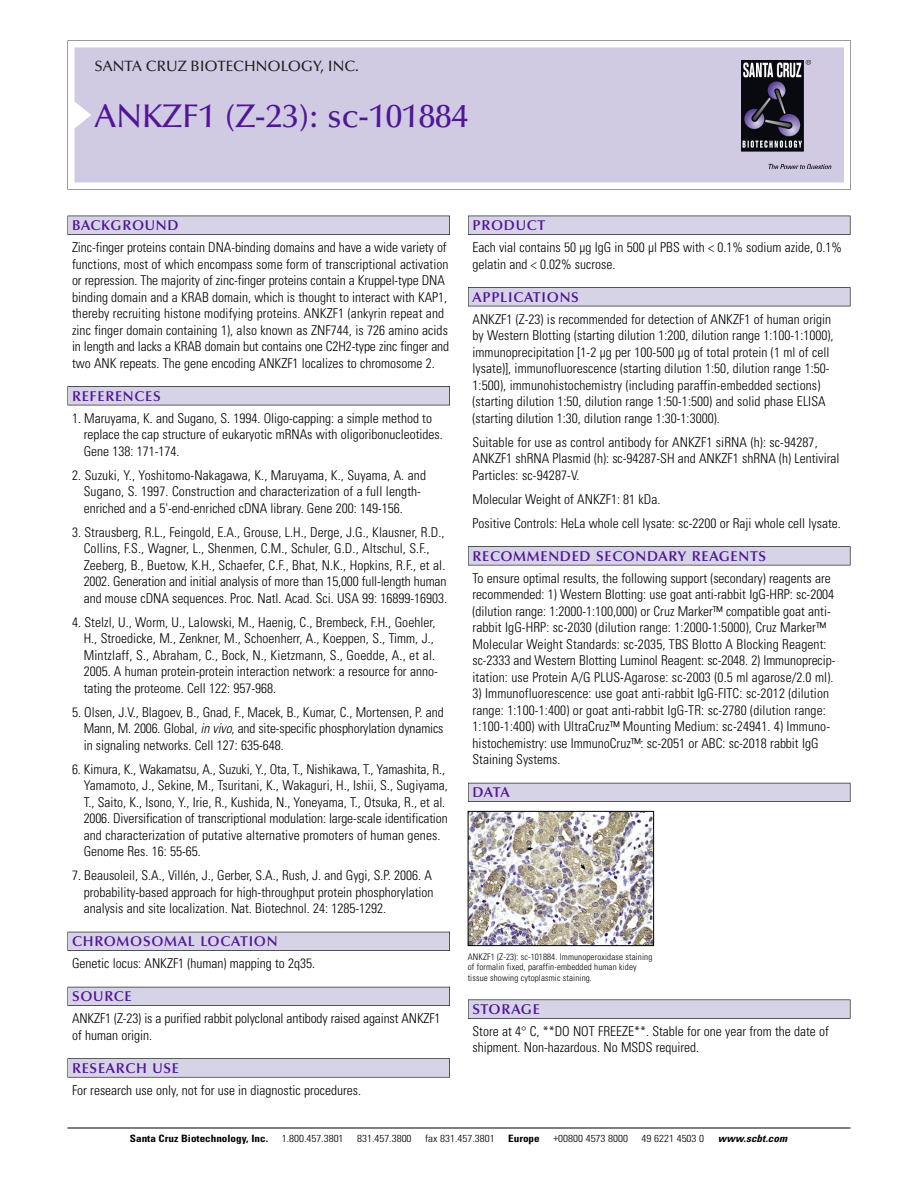
<style>
.page{position:relative;width:918px;height:1188px;background:#fff}
.page>*{position:absolute;margin:0;border:0;box-sizing:border-box;transform-origin:0 0}
.t1{font:500 33px "Optima";color:#511695}
.t2{font:500 15px "Optima";color:#231f20}
.t3{font:600 14.25px "Optima";letter-spacing:.05em;color:#511695}
.t4{font:300 condensed 13.5px/16.5px "Univers";color:#000}
.t5{font:300 condensed 10.2px "Univers";color:#000;scale:1.1 1}
.t6{font:700 condensed 10.2px "Univers";color:#000;scale:1.1 1}
.t7{font:italic 700 condensed 10.2px "Univers";letter-spacing:.005em;color:#000;scale:1.1 1}
.t8{font:300 condensed 9px/10.5px "Univers";letter-spacing:.015em;color:#000}
.s1{font-style:italic}
</style>
<div class="page">
<svg style="left:68px;top:40px;width:783px;height:149px"></svg>
<div style="left:74px;top:47px;width:770px;height:135px;background:#d1cae3"></div>
<img style="left:741px;top:60px;width:90px;height:108px">
<div style="left:68px;top:216px;width:382px;height:19px;background:#525155"></div>
<div style="left:68px;top:216px;width:381px;height:18px;background:#d7d3e7"></div>
<div style="left:68px;top:386px;width:382px;height:19px;background:#525155"></div>
<div style="left:68px;top:387px;width:381px;height:18px;background:#d7d3e7"></div>
<div style="left:68px;top:932px;width:382px;height:19px;background:#525158"></div>
<div style="left:68px;top:932px;width:381px;height:18px;background:#d7d3e7"></div>
<div style="left:68px;top:987px;width:382px;height:19px;background:#54535a"></div>
<div style="left:68px;top:987px;width:381px;height:18px;background:#d7d3e7"></div>
<svg style="left:68px;top:1058px;width:382px;height:20px"></svg>
<div style="left:68px;top:1059px;width:381px;height:18px;background:#d7d3e7"></div>
<div style="left:468px;top:216px;width:382px;height:19px;background:#525155"></div>
<div style="left:468px;top:216px;width:382px;height:18px;background:#d7d3e7"></div>
<div style="left:468px;top:287px;width:382px;height:19px;background:#525155"></div>
<div style="left:468px;top:288px;width:382px;height:18px;background:#d7d3e7"></div>
<div style="left:468px;top:546px;width:382px;height:19px;background:#545357"></div>
<div style="left:468px;top:547px;width:382px;height:18px;background:#d7d3e7"></div>
<div style="left:468px;top:783px;width:382px;height:19px;background:#54535a"></div>
<div style="left:468px;top:783px;width:382px;height:18px;background:#d7d3e7"></div>
<div style="left:468px;top:1000px;width:382px;height:19px;background:#575759"></div>
<div style="left:468px;top:1000px;width:382px;height:18px;background:#d7d3e7"></div>
<hr style="left:68px;top:1128px;width:782px;height:1px;background:#000">
<img style="left:470px;top:813px;width:182px;height:131px">
<div style="left:468px;top:811px;width:186px;height:135px;border:1px solid #000"></div>
<p class="t2" style="left:94px;top:61px;width:266px">SANTA CRUZ BIOTECHNOLOGY, INC.</p>
<h1 class="t1" style="left:94px;top:103px;width:375px">ANKZF1 (Z-23): sc-101884</h1>
<p class="t3" style="left:72px;top:219px;width:108px">BACKGROUND</p>
<p class="t4" style="left:72px;top:240px;width:379px">Zinc-finger proteins contain DNA-binding domains and have a wide variety of functions, most of which encompass some form of transcriptional activation or repression. The majority of zinc-finger proteins contain a Kruppel-type DNA binding domain and a KRAB domain, which is thought to interact with KAP1, thereby recruiting histone modifying proteins. ANKZF1 (ankyrin repeat and zinc finger domain containing 1), also known as ZNF744, is 726 amino acids in length and lacks a KRAB domain but contains one C2H2-type zinc finger and two ANK repeats. The gene encoding ANKZF1 localizes to chromosome 2.</p>
<p class="t3" style="left:72px;top:390px;width:90px">REFERENCES</p>
<p class="t4" style="left:84px;top:411px;width:361px;text-indent:-12px">1. Maruyama, K. and Sugano, S. 1994. Oligo-capping: a simple method to replace the cap structure of eukaryotic mRNAs with oligoribonucleotides.<br>Gene 138: 171-174.</p>
<p class="t4" style="left:84px;top:468px;width:344px;text-indent:-12px">2. Suzuki, Y., Yoshitomo-Nakagawa, K., Maruyama, K., Suyama, A. and<br>Sugano, S. 1997. Construction and characterization of a full length&shy;enriched and a 5'-end-enriched cDNA library. Gene 200: 149-156.</p>
<p class="t4" style="left:84px;top:525px;width:365px;text-indent:-12px">3. Strausberg, R.L., Feingold, E.A., Grouse, L.H., Derge, J.G., Klausner, R.D., Collins, F.S., Wagner, L., Shenmen, C.M., Schuler, G.D., Altschul, S.F., Zeeberg, B., Buetow, K.H., Schaefer, C.F., Bhat, N.K., Hopkins, R.F., et al.<br>2002. Generation and initial analysis of more than 15,000 full-length human and mouse cDNA sequences. Proc. Natl. Acad. Sci. USA 99: 16899-16903.</p>
<p class="t4" style="left:84px;top:615px;width:356px;text-indent:-12px">4. Stelzl, U., Worm, U., Lalowski, M., Haenig, C., Brembeck, F.H., Goehler, H., Stroedicke, M., Zenkner, M., Schoenherr, A., Koeppen, S., Timm, J., Mintzlaff, S., Abraham, C., Bock, N., Kietzmann, S., Goedde, A., et al.<br>2005. A human protein-protein interaction network: a resource for anno&shy;tating the proteome. Cell 122: 957-968.</p>
<p class="t4" style="left:84px;top:705px;width:362px;text-align:justify;text-indent:-12px">5. Olsen, J.V., Blagoev, B., Gnad, F., Macek, B., Kumar, C., Mortensen, P. and Mann, M. 2006. Global, <span class="s1">in vivo</span>, and site-specific phosphorylation dynamics in signaling networks. Cell 127: 635-648.</p>
<p class="t4" style="left:84px;top:762px;width:366px;text-indent:-12px">6. Kimura, K., Wakamatsu, A., Suzuki, Y., Ota, T., Nishikawa, T., Yamashita, R., Yamamoto, J., Sekine, M., Tsuritani, K., Wakaguri, H., Ishii, S., Sugiyama, T., Saito, K., Isono, Y., Irie, R., Kushida, N., Yoneyama, T., Otsuka, R., et al.<br>2006. Diversification of transcriptional modulation: large-scale identification and characterization of putative alternative promoters of human genes.<br>Genome Res. 16: 55-65.</p>
<p class="t4" style="left:84px;top:868px;width:351px;text-align:justify;text-indent:-12px">7. Beausoleil, S.A., Villén, J., Gerber, S.A., Rush, J. and Gygi, S.P. 2006. A probability-based approach for high-throughput protein phosphorylation analysis and site localization. Nat. Biotechnol. 24: 1285-1292.</p>
<p class="t3" style="left:72px;top:936px;width:207px">CHROMOSOMAL LOCATION</p>
<p class="t4" style="left:72px;top:956px;width:245px">Genetic locus: ANKZF1 (human) mapping to 2q35.</p>
<p class="t3" style="left:72px;top:991px;width:61px">SOURCE</p>
<p class="t4" style="left:72px;top:1011px;width:370px">ANKZF1 (Z-23) is a purified rabbit polyclonal antibody raised against ANKZF1 of human origin.</p>
<p class="t3" style="left:72px;top:1062px;width:109px">RESEARCH USE</p>
<p class="t4" style="left:72px;top:1083px;width:290px">For research use only, not for use in diagnostic procedures.</p>
<p class="t3" style="left:473px;top:219px;width:74px">PRODUCT</p>
<p class="t4" style="left:473px;top:240px;width:371px">Each vial contains 50 µg IgG in 500 µl PBS with &lt; 0.1% sodium azide, 0.1% gelatin and &lt; 0.02% sucrose.</p>
<p class="t3" style="left:473px;top:291px;width:108px">APPLICATIONS</p>
<p class="t4" style="left:473px;top:312px;width:362px">ANKZF1 (Z-23) is recommended for detection of ANKZF1 of human origin by Western Blotting (starting dilution 1:200, dilution range 1:100-1:1000), immunoprecipitation [1-2 µg per 100-500 µg of total protein (1 ml of cell lysate)], immunofluorescence (starting dilution 1:50, dilution range 1:50- 1:500), immunohistochemistry (including paraffin-embedded sections) (starting dilution 1:50, dilution range 1:50-1:500) and solid phase ELISA (starting dilution 1:30, dilution range 1:30-1:3000).</p>
<p class="t4" style="left:473px;top:435px;width:368px">Suitable for use as control antibody for ANKZF1 siRNA (h): sc-94287,<br>ANKZF1 shRNA Plasmid (h): sc-94287-SH and ANKZF1 shRNA (h) Lentiviral<br>Particles: sc-94287-V.</p>
<p class="t4" style="left:473px;top:488px;width:370px;line-height:24px">Molecular Weight of ANKZF1: 81 kDa.<br>Positive Controls: HeLa whole cell lysate: sc-2200 or Raji whole cell lysate.</p>
<p class="t3" style="left:473px;top:550px;width:295px">RECOMMENDED SECONDARY REAGENTS</p>
<p class="t4" style="left:473px;top:571px;width:364px">To ensure optimal results, the following support (secondary) reagents are recommended: 1) Western Blotting: use goat anti-rabbit IgG-HRP: sc-2004 (dilution range: 1:2000-1:100,000) or Cruz Marker™ compatible goat anti&shy;rabbit IgG-HRP: sc-2030 (dilution range: 1:2000-1:5000), Cruz Marker™ Molecular Weight Standards: sc-2035, TBS Blotto A Blocking Reagent: sc-2333 and Western Blotting Luminol Reagent: sc-2048. 2) Immunoprecip&shy;itation: use Protein A/G PLUS-Agarose: sc-2003 (0.5 ml agarose/2.0 ml).</p>
<p class="t4" style="left:473px;top:686px;width:359px">3) Immunofluorescence: use goat anti-rabbit IgG-FITC: sc-2012 (dilution range: 1:100-1:400) or goat anti-rabbit IgG-TR: sc-2780 (dilution range:<br>1:100-1:400) with UltraCruz™ Mounting Medium: sc-24941. 4) Immuno&shy;histochemistry: use ImmunoCruz™: sc-2051 or ABC: sc-2018 rabbit IgG Staining Systems.</p>
<p class="t3" style="left:473px;top:787px;width:39px">DATA</p>
<p class="t8" style="left:468px;top:952px;width:186px">ANKZF1 (Z-23): sc-101884. Immunoperoxidase staining of formalin fixed, paraffin-embedded human kidey tissue showing cytoplasmic staining.</p>
<p class="t3" style="left:473px;top:1003px;width:69px">STORAGE</p>
<p class="t4" style="left:473px;top:1024px;width:358px">Store at 4° C, **DO NOT FREEZE**. Stable for one year from the date of shipment. Non-hazardous. No MSDS required.</p>
<p class="t6" style="left:130px;top:1135px;width:127px">Santa Cruz Biotechnology, Inc.</p>
<p class="t5" style="left:282px;top:1135px;width:58px">1.800.457.3801</p>
<p class="t5" style="left:357px;top:1135px;width:51px">831.457.3800</p>
<p class="t5" style="left:425px;top:1135px;width:65px">fax 831.457.3801</p>
<p class="t6" style="left:508px;top:1135px;width:30px">Europe</p>
<p class="t5" style="left:553px;top:1135px;width:69px">+00800 4573 8000</p>
<p class="t5" style="left:642px;top:1135px;width:58px">49 6221 4503 0</p>
<p class="t7" style="left:718px;top:1135px;width:64px">www.scbt.com</p>
</div>
